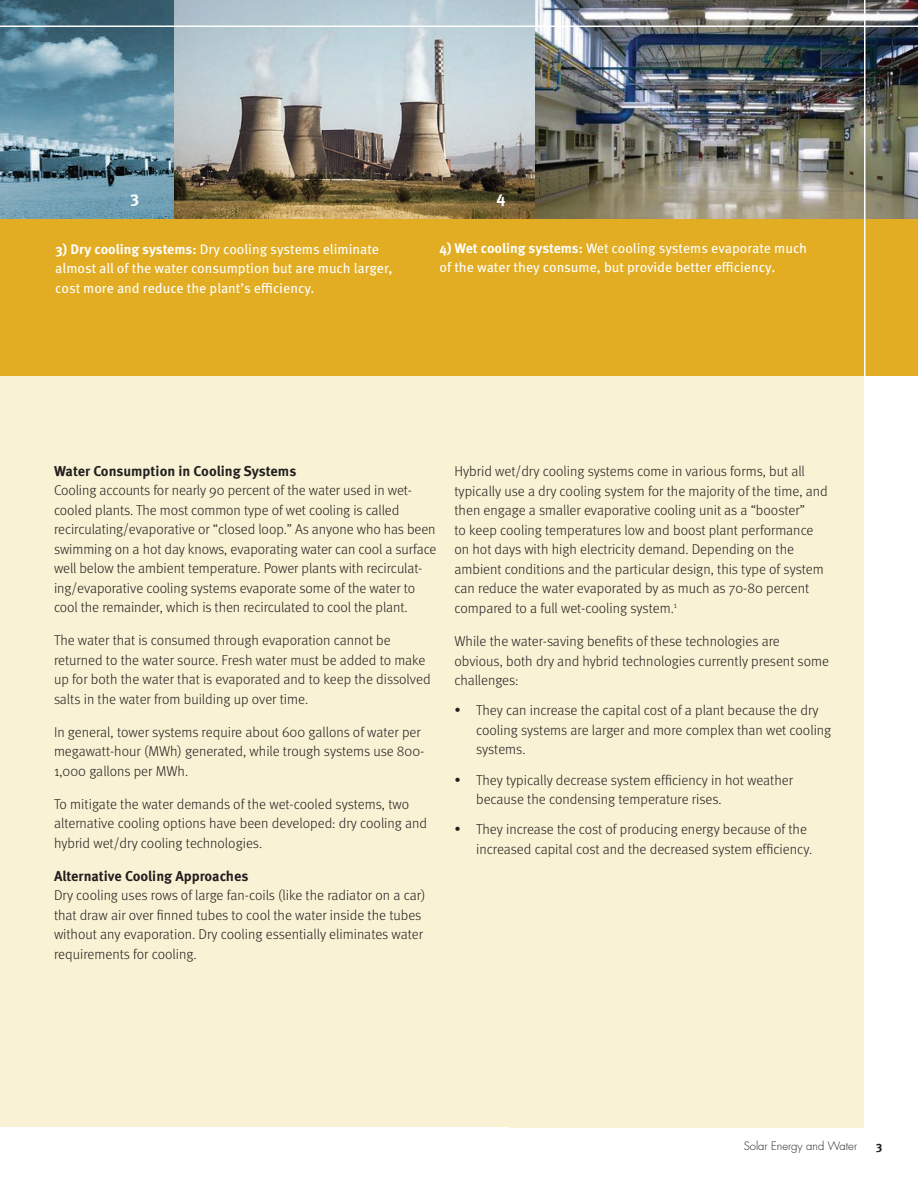
<style>
.page{position:relative;width:918px;height:1188px;background:#fff}
.page>*{position:absolute;margin:0;border:0;box-sizing:border-box;transform-origin:0 0}
.t1{font:700 16.5px "Meta OT";color:#fff}
.t2{font:300 14.25px/19.5px "Meta";letter-spacing:-.005em;color:#231f20}
.t3{font:700 14.25px "Meta OT";color:#231f20}
.t4{font:13.8px/19.5px "Meta OT";color:#fff}
.t5{font:300 11.25px "Futura";color:#231f20}
.s1{font-weight:700}
.s2{font-size:15px}
.s3{color:#fff}
.s4{font-family:"Meta OT";font-weight:700;font-size:12px}
</style>
<div class="page">
<img style="left:534px;top:0;width:384px;height:220px">
<img style="left:0;top:0;width:174px;height:220px">
<img style="left:174px;top:0;width:360px;height:220px">
<div style="left:0;top:220px;width:864px;height:907px;background:#f9f2d4"></div>
<div style="left:0;top:220px;width:918px;height:156px;background:#e2ad23"></div>
<hr style="left:0;top:26px;width:918px;height:1px;background:#fff">
<hr style="left:864px;top:0;width:2px;height:1188px;background:#fff">
<p class="t1" style="left:130px;top:186px;width:11px">3</p>
<p class="t1" style="left:496px;top:186px;width:10px">4</p>
<p class="t4" style="left:55px;top:239px;width:339px"><span class="s1">3) Dry cooling systems:</span> Dry cooling systems eliminate almost all of the water consumption but are much larger, cost more and reduce the plant’s efficiency.</p>
<p class="t4" style="left:440px;top:238px;width:369px"><span class="s1">4) Wet cooling systems:</span> Wet cooling systems evaporate much of the water they consume, but provide better efficiency.</p>
<p class="t3" style="left:54px;top:462px;width:244px">Water Consumption in Cooling Systems</p>
<p class="t2" style="left:54px;top:481px;width:384px">Cooling accounts for nearly 90 percent of the water used in wet&shy;cooled plants. The most common type of wet cooling is called recirculating/evaporative or “closed loop.” As anyone who has been swimming on a hot day knows, evaporating water can cool a surface well below the ambient temperature. Power plants with recirculat&shy;ing/evaporative cooling systems evaporate some of the water to cool the remainder, which is then recirculated to cool the plant.</p>
<p class="t2" style="left:54px;top:631px;width:378px">The water that is consumed through evaporation cannot be returned to the water source. Fresh water must be added to make up for both the water that is evaporated and to keep the dissolved salts in the water from building up over time.</p>
<p class="t2" style="left:54px;top:722px;width:372px">In general, tower systems require about 600 gallons of water per megawatt-hour (MWh) generated, while trough systems use 800-<br>1,000 gallons per MWh.</p>
<p class="t2" style="left:54px;top:794px;width:375px">To mitigate the water demands of the wet-cooled systems, two alternative cooling options have been developed: dry cooling and hybrid wet/dry cooling technologies.</p>
<p class="t3" style="left:54px;top:867px;width:196px">Alternative Cooling Approaches</p>
<p class="t2" style="left:54px;top:886px;width:373px">Dry cooling uses rows of large fan-coils (like the radiator on a car) that draw air over finned tubes to cool the water inside the tubes without any evaporation. Dry cooling essentially eliminates water requirements for cooling.</p>
<p class="t2" style="left:454px;top:462px;width:375px">Hybrid wet/dry cooling systems come in various forms, but all typically use a dry cooling system for the majority of the time, and then engage a smaller evaporative cooling unit as a “booster”<br>to keep cooling temperatures low and boost plant performance on hot days with high electricity demand. Depending on the ambient conditions and the particular design, this type of system can reduce the water evaporated by as much as 70-80 percent compared to a full wet-cooling system.<sup>1</sup></p>
<p class="t2" style="left:454px;top:631px;width:376px">While the water-saving benefits of these technologies are obvious, both dry and hybrid technologies currently present some challenges:</p>
<p class="t2" style="left:476px;top:701px;width:357px;text-indent:-22px"><span class="s2">•</span> They can increase the capital cost of a plant because the dry cooling systems are larger and more complex than wet cooling systems.</p>
<p class="t2" style="left:476px;top:770px;width:319px;text-indent:-22px"><span class="s2">•</span> They typically decrease system efficiency in hot weather because the condensing temperature rises.</p>
<p class="t2" style="left:476px;top:820px;width:338px;text-indent:-22px"><span class="s2">•</span> They increase the cost of producing energy because of the increased capital cost and the decreased system efficiency.</p>
<p class="t5" style="left:744px;top:1138px;width:140px">Solar Energy and Water<span class="s3">m</span> <span class="s4">3</span></p>
</div>
